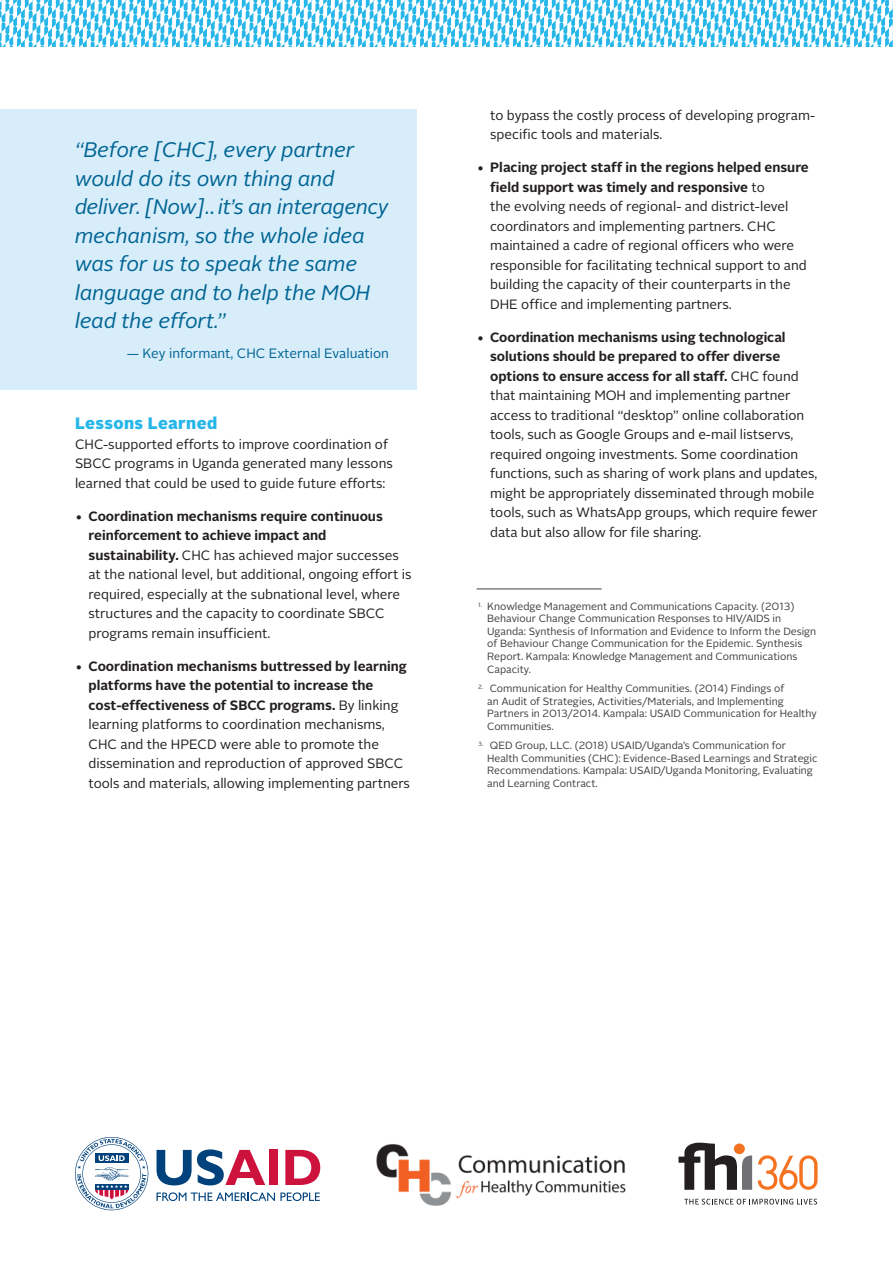
<style>
.page{position:relative;width:893px;height:1263px;background:#fff}
.page>*{position:absolute;margin:0;border:0;box-sizing:border-box;transform-origin:0 0}
.t1{font:italic 21px/28.5px "Alright Sans";color:#006494}
.t2{font:900 16.5px "Alright Sans";letter-spacing:.025em;color:#26b6ea}
.Body{font:13.5px/19.5px "Alright Sans";color:#231f20}
.t3{font:13.5px "Alright Sans";color:#006494}
.t4{font:10.5px/12.6px "Alright Sans";color:#413f41}
.s1{font-weight:700}
</style>
<div class="page">
<hr style="left:477px;top:588px;width:125px;height:1px;background:#413f41">
<svg style="left:157px;top:1192px;width:163px;height:9px"></svg>
<svg style="left:157px;top:1149px;width:108px;height:36px"></svg>
<div style="left:269px;top:1150px;width:9px;height:35px;background:#cd123d"></div>
<svg style="left:285px;top:1150px;width:35px;height:35px"></svg>
<svg style="left:75px;top:1137px;width:73px;height:73px"></svg>
<svg style="left:678px;top:1143px;width:74px;height:47px"></svg>
<svg style="left:758px;top:1155px;width:60px;height:35px"></svg>
<svg style="left:684px;top:1199px;width:133px;height:5px"></svg>
<svg style="left:0;top:0;width:893px;height:47px"></svg>
<div style="left:0;top:109px;width:416px;height:281px;background:#d7edf9"></div>
<img style="left:376px;top:1144px;width:250px;height:62px">
<p class="t1" style="left:75px;top:136px;width:315px">“Before [CHC], every partner would do its own thing and deliver. [Now]…it’s an interagency mechanism, so the whole idea was for us to speak the same language and to help the MOH lead the effort.”</p>
<p class="t3" style="left:127px;top:344px;width:264px">— Key informant, CHC External Evaluation</p>
<h1 class="t2" style="left:75px;top:412px;width:144px">Lessons Learned</h1>
<p class="Body" style="left:75px;top:435px;width:319px">CHC-supported efforts to improve coordination of<br>SBCC programs in Uganda generated many lessons learned that could be used to guide future efforts:</p>
<p class="Body" style="left:89px;top:507px;width:324px;text-indent:-14px"><span class="s1">• Coordination mechanisms require continuous reinforcement to achieve impact and sustainability.</span> CHC has achieved major successes at the national level, but additional, ongoing effort is required, especially at the subnational level, where structures and the capacity to coordinate SBCC programs remain insufficient.</p>
<p class="Body" style="left:89px;top:657px;width:323px;text-indent:-14px"><span class="s1">• Coordination mechanisms buttressed by learning platforms have the potential to increase the cost-effectiveness of SBCC programs.</span> By linking learning platforms to coordination mechanisms, CHC and the HPECD were able to promote the dissemination and reproduction of approved SBCC tools and materials, allowing implementing partners</p>
<p class="Body" style="left:490px;top:106px;width:326px">to bypass the costly process of developing program&shy;specific tools and materials.</p>
<p class="Body" style="left:490px;top:158px;width:320px;text-indent:-14px"><span class="s1">• Placing project staff in the regions helped ensure field support was timely and responsive</span> to<br>the evolving needs of regional- and district-level coordinators and implementing partners. CHC maintained a cadre of regional officers who were responsible for facilitating technical support to and building the capacity of their counterparts in the DHE office and implementing partners.</p>
<p class="Body" style="left:490px;top:328px;width:329px;text-indent:-14px"><span class="s1">• Coordination mechanisms using technological solutions should be prepared to offer diverse options to ensure access for all staff.</span> CHC found that maintaining MOH and implementing partner access to traditional “desktop” online collaboration tools, such as Google Groups and e-mail listservs, required ongoing investments. Some coordination functions, such as sharing of work plans and updates, might be appropriately disseminated through mobile tools, such as WhatsApp groups, which require fewer data but also allow for file sharing.</p>
<p class="t4" style="left:487px;top:600px;width:331px;text-indent:-9px"><sup>1.</sup> Knowledge Management and Communications Capacity. (2013)<br>Behaviour Change Communication Responses to HIV/AIDS in Uganda: Synthesis of Information and Evidence to Inform the Design of Behaviour Change Communication for the Epidemic. Synthesis Report. Kampala: Knowledge Management and Communications Capacity.</p>
<p class="t4" style="left:487px;top:682px;width:331px;text-indent:-9px"><sup>2.</sup> Communication for Healthy Communities. (2014) Findings of<br>an Audit of Strategies, Activities/Materials, and Implementing Partners in 2013/2014. Kampala: USAID Communication for Healthy Communities.</p>
<p class="t4" style="left:487px;top:739px;width:332px;text-indent:-9px"><sup>3.</sup> QED Group, LLC. (2018) USAID/Uganda’s Communication for Health Communities (CHC): Evidence-Based Learnings and Strategic Recommendations. Kampala: USAID/Uganda Monitoring, Evaluating and Learning Contract.</p>
</div>
